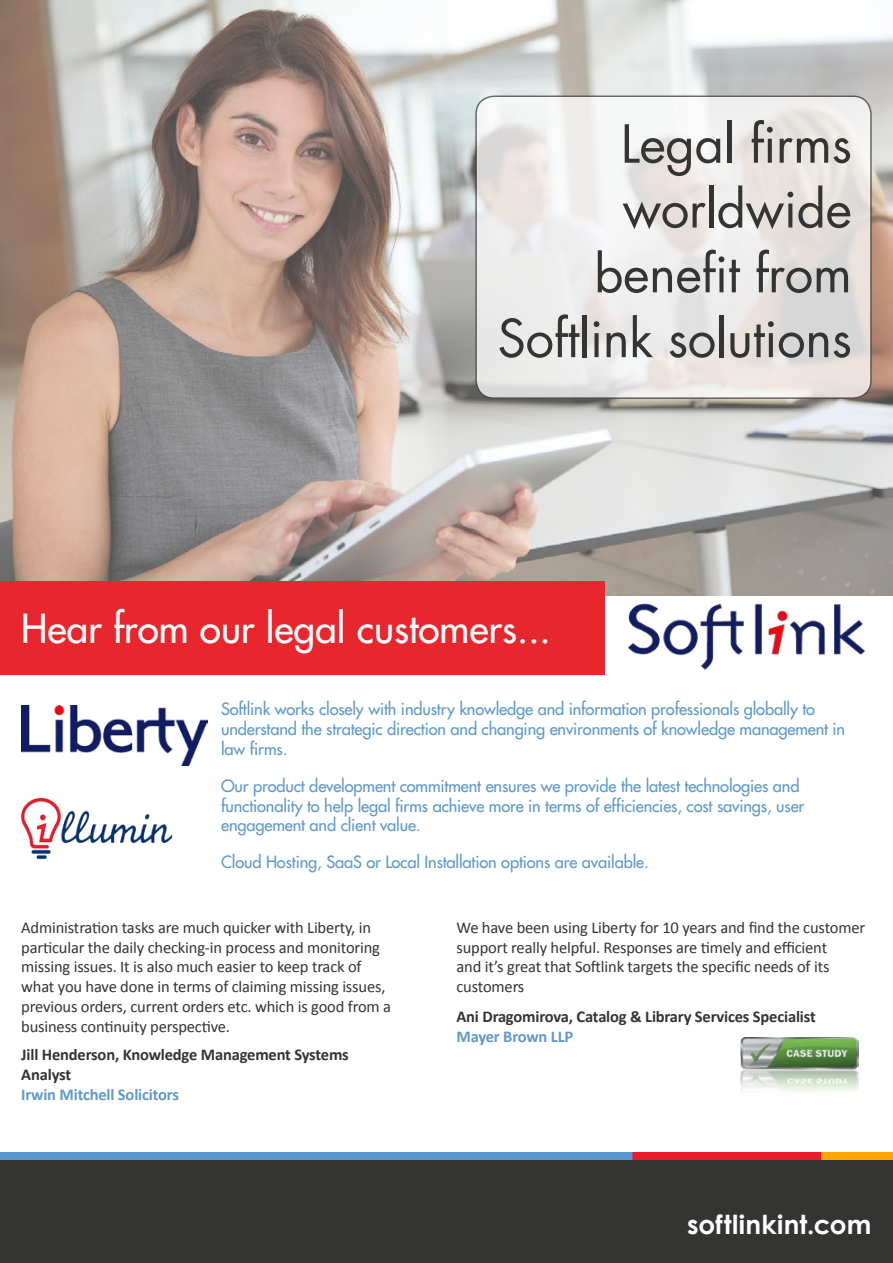
<style>
.page{position:relative;width:893px;height:1263px;background:#fff}
.page>*{position:absolute;margin:0;border:0;box-sizing:border-box;transform-origin:0 0}
.Body{font:51px/64.8px "Futura";letter-spacing:-.01em;color:#343433;text-align:right}
.Disclaimer{font:39px "Futura";color:#fbfbfb}
.Red_bullet_diagram_t{font:700 26.25px "Century Gothic";letter-spacing:.01em;color:#fff}
.t1{font:16.5px/19.8px "Calibri";letter-spacing:-.01em;color:#343433}
.Disclaimer-2{font:16.5px/19.8px "Futura";letter-spacing:-.01em;color:#5f99cb}
.t2{font:700 16.5px/19.8px "Calibri";letter-spacing:-.01em;color:#343433}
.s1{color:#5f99cb}
</style>
<div class="page">
<img style="left:0;top:0;width:893px;height:595px">
<div style="left:0;top:582px;width:604px;height:93px;background:#e7272d"></div>
<div style="left:0;top:1159px;width:893px;height:104px;background:#343433"></div>
<img style="left:0;top:1152px;width:893px;height:7px">
<img style="left:21px;top:705px;width:186px;height:60px">
<img style="left:628px;top:603px;width:237px;height:67px">
<svg style="left:476px;top:96px;width:395px;height:302px;fill:#edeae9"></svg>
<div style="left:475px;top:95px;width:397px;height:304px;border:2px solid #494646;border-radius:18px"></div>
<img style="left:20px;top:797px;width:153px;height:63px">
<img style="left:740px;top:1037px;width:118px;height:55px">
<p class="Body" style="left:497px;top:112px;width:356px">Legal firms worldwide benefit from<br>Softlink solutions</p>
<p class="Disclaimer" style="left:21px;top:604px;width:531px">Hear from our legal customers...</p>
<p class="Disclaimer-2" style="left:221px;top:699px;width:626px">Softlink works closely with industry knowledge and information professionals globally to understand the strategic direction and changing environments of knowledge management in law firms.</p>
<p class="Disclaimer-2" style="left:221px;top:776px;width:585px">Our product development commitment ensures we provide the latest technologies and functionality to help legal firms achieve more in terms of efficiencies, cost savings, user engagement and client value.</p>
<p class="Disclaimer-2" style="left:221px;top:852px;width:429px">Cloud Hosting, SaaS or Local Installation options are available.</p>
<p class="t1" style="left:21px;top:917px;width:371px">Administration tasks are much quicker with Liberty, in particular the daily checking-in process and monitoring missing issues. It is also much easier to keep track of what you have done in terms of claiming missing issues, previous orders, current orders etc. which is good from a business continuity perspective.</p>
<p class="t2" style="left:21px;top:1044px;width:329px">Jill Henderson, Knowledge Management Systems<br>Analyst<br><span class="s1">Irwin Mitchell Solicitors</span></p>
<p class="t1" style="left:456px;top:917px;width:410px">We have been using Liberty for 10 years and find the customer support really helpful. Responses are timely and efficient<br>and it’s great that Softlink targets the specific needs of its customers</p>
<p class="t2" style="left:456px;top:1006px;width:361px">Ani Dragomirova, Catalog &amp; Library Services Specialist<br><span class="s1">Mayer Brown LLP</span></p>
<p class="Red_bullet_diagram_t" style="left:687px;top:1205px;width:186px">softlinkint.com</p>
</div>
